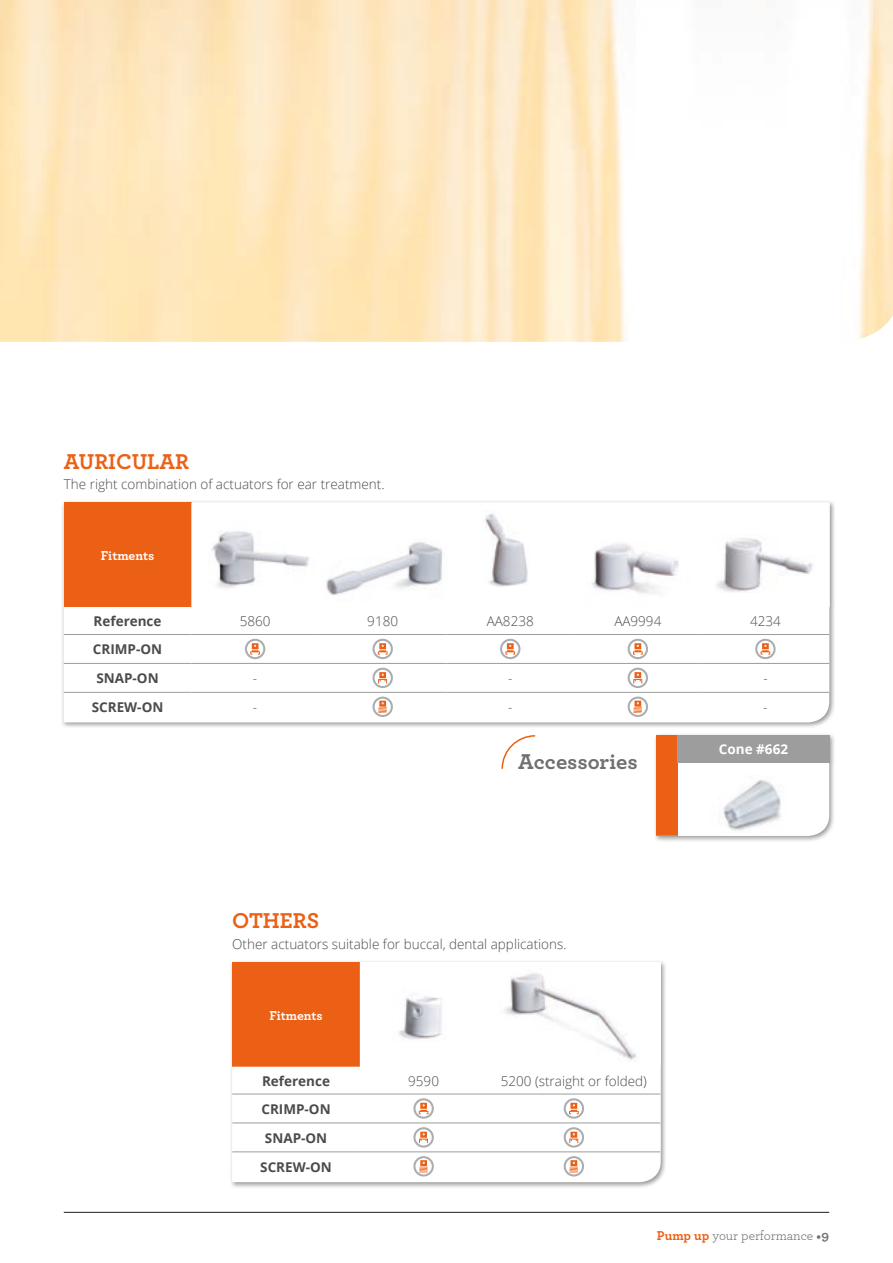
<style>
.page{position:relative;width:893px;height:1263px;background:#fff}
.page>*{position:absolute;margin:0;border:0;box-sizing:border-box;transform-origin:0 0}
.t1{font:700 22.5px "Archer";color:#eb6014}
.t2{font:700 22.5px "Archer";color:#70706f}
.t3{font:300 13.5px "Open Sans";color:#4b4b4a}
.t4{font:700 13.5px/29px "Open Sans";color:#4b4b4a}
.t5{font:13.5px "Archer";color:#70706f}
.t6{font:700 13.5px "Archer";letter-spacing:-.005em;color:#fff}
.t7{font:700 13.5px "Open Sans";color:#fff}
.t8{font:italic 300 13.5px "Open Sans";color:#4b4b4a}
.s1{font-weight:700;color:#eb6014}
.s2{font-family:"Minion Pro"}
.s3{font-weight:700}
</style>
<div class="page">
<hr style="left:64px;top:1212px;width:765px;height:1px;background:#1d1d1b">
<div style="left:61px;top:499px;width:775px;height:229px;background:#1d1d1b;opacity:.45"></div>
<svg style="left:64px;top:502px;width:765px;height:219px"></svg>
<hr style="left:64px;top:634px;width:127px;height:1px;background:#9d9d9d">
<hr style="left:191px;top:634px;width:128px;height:1px;background:#9d9d9d">
<hr style="left:319px;top:634px;width:127px;height:1px;background:#9d9d9d">
<hr style="left:446px;top:634px;width:128px;height:1px;background:#9d9d9d">
<hr style="left:574px;top:634px;width:128px;height:1px;background:#9d9d9d">
<hr style="left:702px;top:634px;width:127px;height:1px;background:#9d9d9d">
<hr style="left:64px;top:663px;width:127px;height:1px;background:#9d9d9d">
<hr style="left:191px;top:663px;width:128px;height:1px;background:#9d9d9d">
<hr style="left:319px;top:663px;width:127px;height:1px;background:#9d9d9d">
<hr style="left:446px;top:663px;width:128px;height:1px;background:#9d9d9d">
<hr style="left:574px;top:663px;width:128px;height:1px;background:#9d9d9d">
<hr style="left:702px;top:663px;width:127px;height:1px;background:#9d9d9d">
<hr style="left:64px;top:692px;width:127px;height:1px;background:#9d9d9d">
<hr style="left:191px;top:692px;width:128px;height:1px;background:#9d9d9d">
<hr style="left:319px;top:692px;width:127px;height:1px;background:#9d9d9d">
<hr style="left:446px;top:692px;width:128px;height:1px;background:#9d9d9d">
<hr style="left:574px;top:692px;width:128px;height:1px;background:#9d9d9d">
<hr style="left:702px;top:692px;width:127px;height:1px;background:#9d9d9d">
<hr style="left:319px;top:502px;width:1px;height:105px;background:#fff">
<hr style="left:446px;top:502px;width:1px;height:105px;background:#fff">
<hr style="left:574px;top:502px;width:1px;height:105px;background:#fff">
<hr style="left:701px;top:502px;width:1px;height:105px;background:#fff">
<hr style="left:829px;top:502px;width:1px;height:105px;background:#fff">
<svg style="left:245px;top:639px;width:20px;height:20px"></svg>
<svg style="left:372px;top:639px;width:21px;height:20px"></svg>
<svg style="left:500px;top:639px;width:20px;height:20px"></svg>
<svg style="left:628px;top:639px;width:20px;height:20px"></svg>
<svg style="left:755px;top:639px;width:21px;height:20px"></svg>
<svg style="left:372px;top:668px;width:21px;height:20px"></svg>
<svg style="left:628px;top:668px;width:20px;height:20px"></svg>
<svg style="left:372px;top:697px;width:21px;height:20px"></svg>
<svg style="left:628px;top:697px;width:20px;height:20px"></svg>
<img style="left:0;top:0;width:893px;height:342px">
<div style="left:653px;top:732px;width:183px;height:110px;background:#1d1d1b;opacity:.45"></div>
<svg style="left:656px;top:735px;width:173px;height:101px"></svg>
<svg style="left:501px;top:735px;width:35px;height:34px"></svg>
<img style="left:709px;top:775px;width:78px;height:58px">
<img style="left:323px;top:538px;width:125px;height:64px">
<img style="left:208px;top:522px;width:107px;height:72px">
<img style="left:482px;top:510px;width:49px;height:78px">
<img style="left:586px;top:541px;width:104px;height:64px">
<img style="left:714px;top:535px;width:103px;height:58px">
<div style="left:229px;top:959px;width:438px;height:229px;background:#1d1d1b;opacity:.45"></div>
<svg style="left:232px;top:962px;width:428px;height:219px"></svg>
<hr style="left:232px;top:1094px;width:128px;height:1px;background:#9d9d9d">
<hr style="left:360px;top:1094px;width:127px;height:1px;background:#9d9d9d">
<hr style="left:487px;top:1094px;width:173px;height:1px;background:#9d9d9d">
<hr style="left:232px;top:1122px;width:128px;height:1px;background:#9d9d9d">
<hr style="left:360px;top:1122px;width:127px;height:1px;background:#9d9d9d">
<hr style="left:487px;top:1122px;width:173px;height:1px;background:#9d9d9d">
<hr style="left:232px;top:1151px;width:128px;height:1px;background:#9d9d9d">
<hr style="left:360px;top:1151px;width:127px;height:1px;background:#9d9d9d">
<hr style="left:487px;top:1151px;width:173px;height:1px;background:#9d9d9d">
<hr style="left:487px;top:962px;width:1px;height:105px;background:#fff">
<hr style="left:660px;top:962px;width:1px;height:105px;background:#fff">
<svg style="left:413px;top:1098px;width:21px;height:21px"></svg>
<svg style="left:564px;top:1098px;width:20px;height:21px"></svg>
<svg style="left:413px;top:1127px;width:21px;height:20px"></svg>
<svg style="left:564px;top:1127px;width:20px;height:20px"></svg>
<svg style="left:413px;top:1156px;width:21px;height:20px"></svg>
<svg style="left:564px;top:1156px;width:20px;height:20px"></svg>
<img style="left:393px;top:989px;width:55px;height:53px">
<img style="left:489px;top:967px;width:154px;height:96px">
<h1 class="t1" style="left:64px;top:444px;width:127px">AURICULAR</h1>
<p class="t3" style="left:64px;top:475px;width:322px">The right combination of actuators for ear treatment.</p>
<p class="t6" style="left:101px;top:545px;width:55px">Fitments</p>
<p class="t4" style="left:94px;top:606px;width:69px">Reference</p>
<p class="t3" style="left:240px;top:612px;width:32px">5860</p>
<p class="t3" style="left:367px;top:612px;width:32px">9180</p>
<p class="t3" style="left:487px;top:612px;width:49px">AA8238</p>
<p class="t3" style="left:614px;top:612px;width:49px">AA9994</p>
<p class="t3" style="left:750px;top:612px;width:32px">4234</p>
<p class="t4" style="left:93px;top:634px;width:71px">CRIMP-ON<br>SNAP-ON</p>
<p class="t3" style="left:253px;top:669px;width:6px">-</p>
<p class="t3" style="left:508px;top:669px;width:6px">-</p>
<p class="t8" style="left:763px;top:669px;width:6px">-</p>
<p class="t4" style="left:92px;top:692px;width:73px">SCREW-ON</p>
<p class="t3" style="left:253px;top:698px;width:6px">-</p>
<p class="t3" style="left:508px;top:698px;width:6px">-</p>
<p class="t3" style="left:763px;top:698px;width:6px">-</p>
<p class="t7" style="left:719px;top:739px;width:71px">Cone #662</p>
<h1 class="t2" style="left:518px;top:743px;width:121px">Accessories</h1>
<h1 class="t1" style="left:232px;top:903px;width:89px">OTHERS</h1>
<p class="t3" style="left:232px;top:934px;width:336px">Other actuators suitable for buccal, dental applications.</p>
<p class="t6" style="left:269px;top:1005px;width:55px">Fitments</p>
<p class="t4" style="left:262px;top:1066px;width:69px">Reference</p>
<p class="t3" style="left:408px;top:1071px;width:32px">9590</p>
<p class="t3" style="left:501px;top:1071px;width:148px">5200 (straight or folded)</p>
<p class="t4" style="left:260px;top:1094px;width:73px;text-align:center">CRIMP-ON<br>SNAP-ON<br>SCREW-ON</p>
<p class="t5" style="left:657px;top:1226px;width:174px"><span class="s1">Pump up</span> your performance <span class="s2">•</span><span class="s3">9</span></p>
</div>
